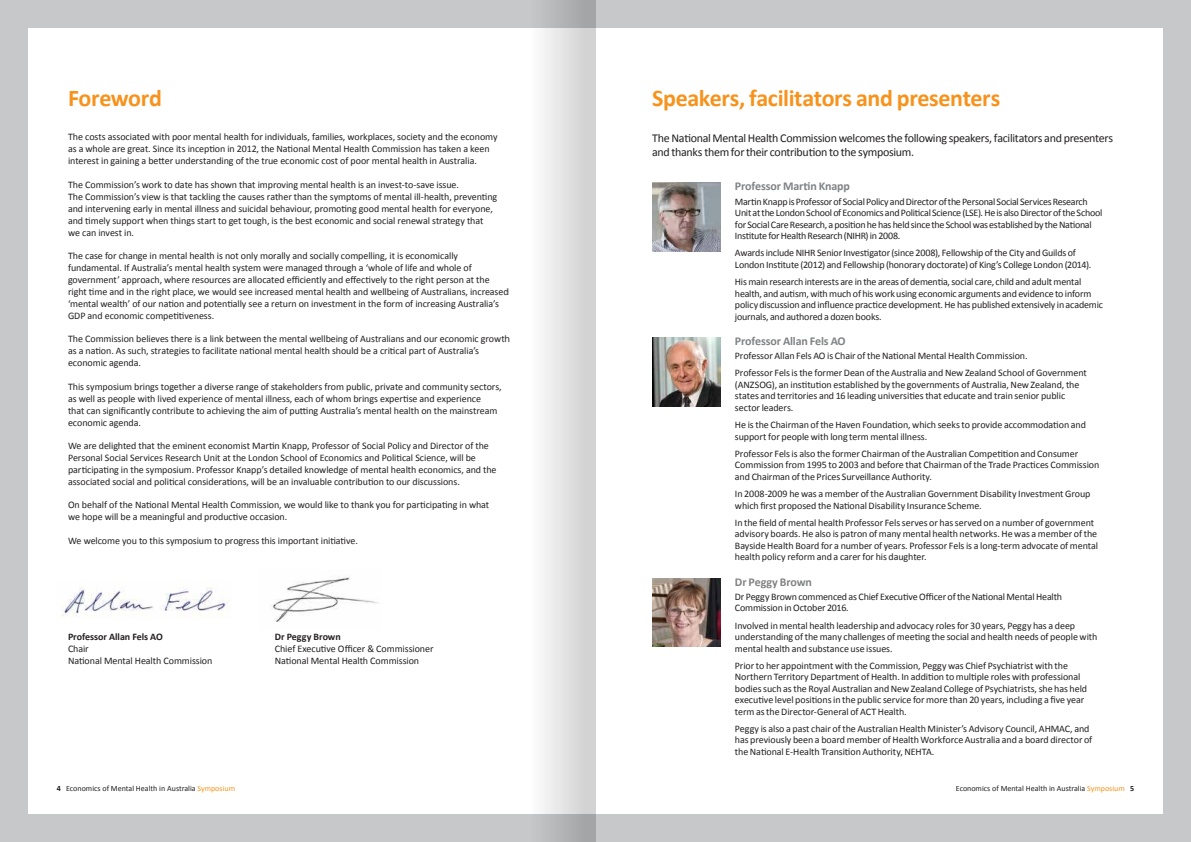
<style>
.page{position:relative;width:1191px;height:842px;background:#c6c8ca}
.page>*{position:absolute;margin:0;border:0;box-sizing:border-box;transform-origin:0 0}
.t1{font:700 24px "Calibri";letter-spacing:-.015em;color:#f7931d}
.t2{font:12px/14px "Calibri";letter-spacing:-.025em;color:#221f20}
.t3{font:700 12px "Calibri";letter-spacing:-.01em;color:#808284}
.t4{font:10px/11.5px "Calibri";letter-spacing:-.01em;color:#221f20}
.t5{font:700 10px "Calibri";letter-spacing:-.005em;color:#221f20}
.t6{font:8px "Calibri";color:#221f20}
.s1{font-weight:700}
.s2{color:#f7931d}
</style>
<div class="page">
<div style="left:28px;top:28px;width:1134px;height:786px;background:#fff"></div>
<img style="left:652px;top:183px;width:68px;height:68px">
<img style="left:652px;top:338px;width:68px;height:68px">
<img style="left:652px;top:578px;width:68px;height:69px">
<img style="left:61px;top:587px;width:168px;height:30px">
<img style="left:271px;top:576px;width:108px;height:46px">
<svg style="left:543px;top:0;width:52px;height:842px"></svg>
<h1 class="t1" style="left:68px;top:89px;width:95px">Foreword</h1>
<p class="t4" style="left:68px;top:131px;width:431px;line-height:12px">The costs associated with poor mental health for individuals, families, workplaces, society and the economy as a whole are great. Since its inception in 2012, the National Mental Health Commission has taken a keen interest in gaining a better understanding of the true economic cost of poor mental health in Australia.</p>
<p class="t4" style="left:68px;top:178px;width:431px;line-height:12px">The Commission’s work to date has shown that improving mental health is an invest-to-save issue.<br>The Commission’s view is that tackling the causes rather than the symptoms of mental ill-health, preventing and intervening early in mental illness and suicidal behaviour, promoting good mental health for everyone, and timely support when things start to get tough, is the best economic and social renewal strategy that we can invest in.</p>
<p class="t4" style="left:68px;top:250px;width:442px;line-height:12px">The case for change in mental health is not only morally and socially compelling, it is economically fundamental. If Australia’s mental health system were managed through a ‘whole of life and whole of government’ approach, where resources are allocated efficiently and effectively to the right person at the right time and in the right place, we would see increased mental health and wellbeing of Australians, increased ‘mental wealth’ of our nation and potentially see a return on investment in the form of increasing Australia’s GDP and economic competitiveness.</p>
<p class="t4" style="left:68px;top:333px;width:443px;line-height:12px">The Commission believes there is a link between the mental wellbeing of Australians and our economic growth as a nation. As such, strategies to facilitate national mental health should be a critical part of Australia’s economic agenda.</p>
<p class="t4" style="left:68px;top:380px;width:435px;line-height:12px">This symposium brings together a diverse range of stakeholders from public, private and community sectors, as well as people with lived experience of mental illness, each of whom brings expertise and experience<br>that can significantly contribute to achieving the aim of putting Australia’s mental health on the mainstream economic agenda.</p>
<p class="t4" style="left:68px;top:440px;width:430px;line-height:12px">We are delighted that the eminent economist Martin Knapp, Professor of Social Policy and Director of the Personal Social Services Research Unit at the London School of Economics and Political Science, will be participating in the symposium. Professor Knapp’s detailed knowledge of mental health economics, and the associated social and political considerations, will be an invaluable contribution to our discussions.</p>
<p class="t4" style="left:68px;top:499px;width:423px;line-height:12px">On behalf of the National Mental Health Commission, we would like to thank you for participating in what we hope will be a meaningful and productive occasion.</p>
<p class="t4" style="left:68px;top:535px;width:291px">We welcome you to this symposium to progress this important initiative.</p>
<p class="t5" style="left:68px;top:633px;width:96px">Professor Allan Fels AO</p>
<p class="t4" style="left:68px;top:643px;width:146px;line-height:12px">Chair<br>National Mental Health Commission</p>
<p class="t5" style="left:275px;top:633px;width:67px">Dr Peggy Brown</p>
<p class="t4" style="left:275px;top:642px;width:160px;line-height:12px">Chief Executive Officer &amp; Commissioner<br>National Mental Health Commission</p>
<h1 class="t1" style="left:652px;top:82px;width:349px">Speakers, facilitators and presenters</h1>
<p class="t2" style="left:652px;top:131px;width:462px">The National Mental Health Commission welcomes the following speakers, facilitators and presenters and thanks them for their contribution to the symposium.</p>
<p class="t3" style="left:735px;top:179px;width:117px">Professor Martin Knapp</p>
<p class="t4" style="left:735px;top:196px;width:369px">Martin Knapp is Professor of Social Policy and Director of the Personal Social Services Research Unit at the London School of Economics and Political Science (LSE). He is also Director of the School for Social Care Research, a position he has held since the School was established by the National Institute for Health Research (NIHR) in 2008.</p>
<p class="t4" style="left:735px;top:247px;width:358px">Awards include NIHR Senior Investigator (since 2008), Fellowship of the City and Guilds of<br>London Institute (2012) and Fellowship (honorary doctorate) of King’s College London (2014).</p>
<p class="t4" style="left:735px;top:276px;width:370px">His main research interests are in the areas of dementia, social care, child and adult mental health, and autism, with much of his work using economic arguments and evidence to inform policy discussion and influence practice development. He has published extensively in academic journals, and authored a dozen books.</p>
<p class="t3" style="left:735px;top:337px;width:112px">Professor Allan Fels AO</p>
<p class="t4" style="left:735px;top:347px;width:353px;line-height:17.2px">Professor Allan Fels AO is Chair of the National Mental Health Commission.<br>Professor Fels is the former Dean of the Australia and New Zealand School of Government</p>
<p class="t4" style="left:735px;top:379px;width:346px">(ANZSOG), an institution established by the governments of Australia, New Zealand, the states and territories and 16 leading universities that educate and train senior public sector leaders.</p>
<p class="t4" style="left:735px;top:419px;width:352px">He is the Chairman of the Haven Foundation, which seeks to provide accommodation and support for people with long term mental illness.</p>
<p class="t4" style="left:735px;top:448px;width:366px">Professor Fels is also the former Chairman of the Australian Competition and Consumer<br>Commission from 1995 to 2003 and before that Chairman of the Trade Practices Commission and Chairman of the Prices Surveillance Authority.</p>
<p class="t4" style="left:735px;top:489px;width:357px">In 2008-2009 he was a member of the Australian Government Disability Investment Group which first proposed the National Disability Insurance Scheme.</p>
<p class="t4" style="left:735px;top:517px;width:365px">In the field of mental health Professor Fels serves or has served on a number of government advisory boards. He also is patron of many mental health networks. He was a member of the Bayside Health Board for a number of years. Professor Fels is a long-term advocate of mental health policy reform and a carer for his daughter.</p>
<p class="t3" style="left:735px;top:577px;width:79px">Dr Peggy Brown</p>
<p class="t4" style="left:735px;top:591px;width:329px">Dr Peggy Brown commenced as Chief Executive Officer of the National Mental Health<br>Commission in October 2016.</p>
<p class="t4" style="left:735px;top:620px;width:364px">Involved in mental health leadership and advocacy roles for 30 years, Peggy has a deep understanding of the many challenges of meeting the social and health needs of people with mental health and substance use issues.</p>
<p class="t4" style="left:735px;top:660px;width:354px">Prior to her appointment with the Commission, Peggy was Chief Psychiatrist with the Northern Territory Department of Health. In addition to multiple roles with professional bodies such as the Royal Australian and New Zealand College of Psychiatrists, she has held executive level positions in the public service for more than 20 years, including a five year term as the Director-General of ACT Health.</p>
<p class="t4" style="left:735px;top:723px;width:359px">Peggy is also a past chair of the Australian Health Minister’s Advisory Council, AHMAC, and has previously been a board member of Health Workforce Australia and a board director of the National E-Health Transition Authority, NEHTA.</p>
<p class="t6" style="left:57px;top:786px;width:180px"><span class="s1">4</span> Economics of Mental Health in Australia <span class="s2">Symposium</span></p>
<p class="t6" style="left:956px;top:786px;width:180px">Economics of Mental Health in Australia <span class="s2">Symposium</span> <span class="s1">5</span></p>
</div>
